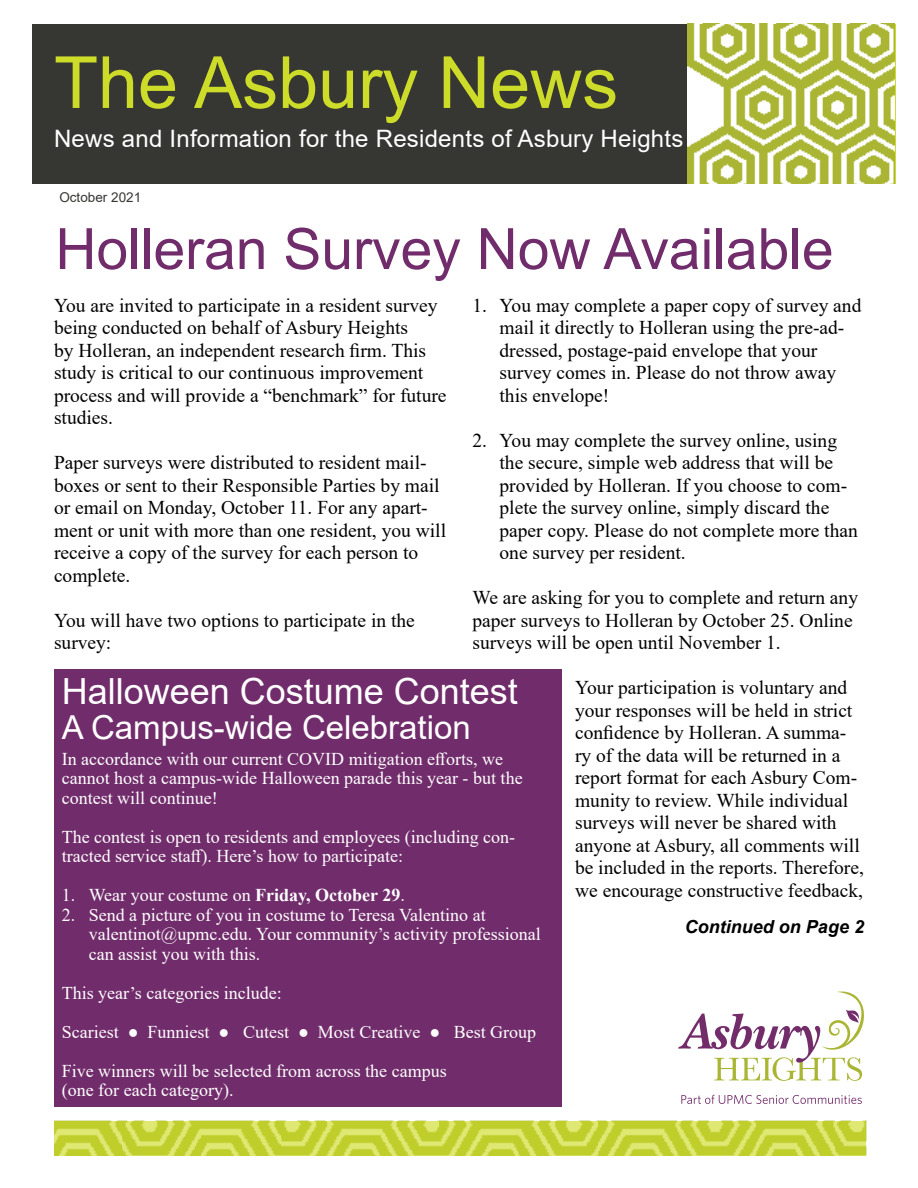
<style>
.page{position:relative;width:918px;height:1188px;background:#fff}
.page>*{position:absolute;margin:0;border:0;box-sizing:border-box;transform-origin:0 0}
.t1{font:72px "Arial";color:#cddc29}
.t2{font:57px "Arial";color:#712c6b}
.t3{font:36px "Arial";color:#fff}
.t4{font:33px "Arial";color:#fff}
.t5{font:24px "Arial";letter-spacing:.01em;color:#fff}
.t6{font:19.5px/22.5px "Times New Roman";color:#000}
.t7{font:18px/19.5px "Times New Roman";color:#fff}
.t8{font:italic 700 18px "Arial";color:#000}
.t9{font:13.5px "Arial";color:#363633}
.s1{font-weight:700}
</style>
<div class="page">
<div style="left:32px;top:24px;width:862px;height:160px;background:#363633"></div>
<img style="left:54px;top:1121px;width:812px;height:35px">
<svg style="left:678px;top:991px;width:186px;height:90px"></svg>
<svg style="left:681px;top:1095px;width:181px;height:9px"></svg>
<div style="left:54px;top:670px;width:508px;height:437px;background:#712c6b"></div>
<img style="left:688px;top:24px;width:206px;height:159px">
<h1 class="t1" style="left:54px;top:33px;width:566px">The Asbury News</h1>
<p class="t5" style="left:54px;top:122px;width:631px">News and Information for the Residents of Asbury Heights</p>
<p class="t9" style="left:59px;top:188px;width:83px">October 2021</p>
<h2 class="t2" style="left:55px;top:210px;width:780px">Holleran Survey Now Available</h2>
<p class="t6" style="left:54px;top:293px;width:394px">You are invited to participate in a resident survey being conducted on behalf of Asbury Heights<br>by Holleran, an independent research firm. This study is critical to our continuous improvement process and will provide a “benchmark” for future studies.</p>
<p class="t6" style="left:54px;top:451px;width:394px">Paper surveys were distributed to resident mail&shy;boxes or sent to their Responsible Parties by mail or email on Monday, October 11. For any apart&shy;ment or unit with more than one resident, you will receive a copy of the survey for each person to complete.</p>
<p class="t6" style="left:54px;top:608px;width:362px">You will have two options to participate in the survey:</p>
<p class="t6" style="left:500px;top:293px;width:363px;text-indent:-27px">1. You may complete a paper copy of survey and mail it directly to Holleran using the pre-ad&shy;dressed, postage-paid envelope that your survey comes in. Please do not throw away this envelope!</p>
<p class="t6" style="left:500px;top:428px;width:360px;text-indent:-27px">2. You may complete the survey online, using the secure, simple web address that will be provided by Holleran. If you choose to com&shy;plete the survey online, simply discard the paper copy. Please do not complete more than one survey per resident.</p>
<p class="t6" style="left:472px;top:586px;width:387px">We are asking for you to complete and return any paper surveys to Holleran by October 25. Online surveys will be open until November 1.</p>
<p class="t6" style="left:575px;top:676px;width:290px">Your participation is voluntary and your responses will be held in strict confidence by Holleran. A summa&shy;ry of the data will be returned in a report format for each Asbury Com&shy;munity to review. While individual surveys will never be shared with anyone at Asbury, all comments will be included in the reports. Therefore, we encourage constructive feedback,</p>
<h3 class="t3" style="left:62px;top:667px;width:458px">Halloween Costume Contest</h3>
<h3 class="t4" style="left:62px;top:705px;width:410px">A Campus-wide Celebration</h3>
<p class="t7" style="left:62px;top:748px;width:462px">In accordance with our current COVID mitigation efforts, we cannot host a campus-wide Halloween parade this year - but the contest will continue!</p>
<p class="t7" style="left:62px;top:826px;width:455px">The contest is open to residents and employees (including con&shy;tracted service staff). Here’s how to participate:</p>
<p class="t7" style="left:62px;top:885px;width:345px">1. Wear your costume on <span class="s1">Friday, October 29</span>.</p>
<p class="t7" style="left:89px;top:904px;width:454px;text-indent:-27px">2. Send a picture of you in costume to Teresa Valentino at valentinot@upmc.edu. Your community’s activity professional can assist you with this.</p>
<p class="t7" style="left:62px;top:973px;width:476px;line-height:39px">This year’s categories include:<br>Scariest ● Funniest ● Cutest ● Most Creative ● Best Group<br>Five winners will be selected from across the campus</p>
<p class="t7" style="left:62px;top:1080px;width:173px">(one for each category).</p>
<p class="t8" style="left:685px;top:915px;width:181px">Continued on Page 2</p>
</div>
